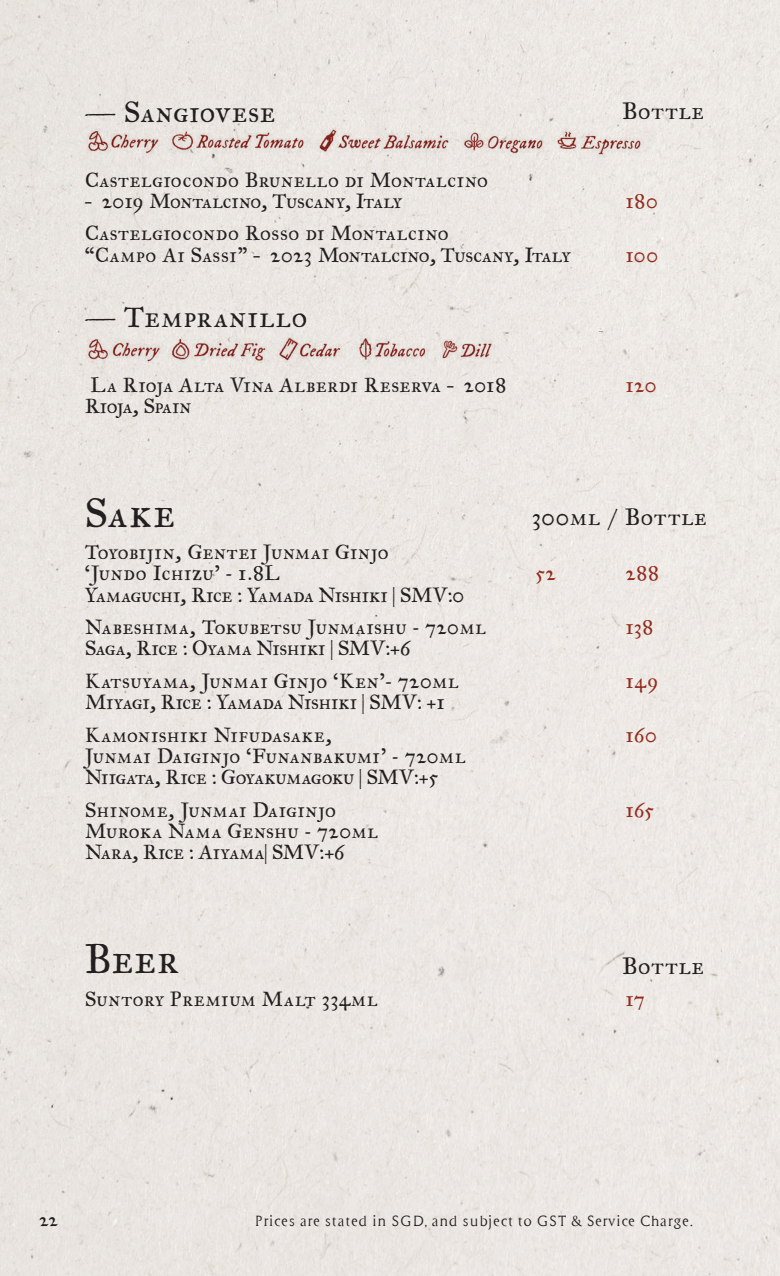
<style>
.page{position:relative;width:780px;height:1276px;background:#ebe7e2}
.page>*{position:absolute;margin:0;border:0;box-sizing:border-box;transform-origin:0 0}
.t1{font:35px "IM FELL Great Primer Roman SC";letter-spacing:.05em;color:#231f20}
.t2{font:25px "IM FELL Great Primer Roman SC";letter-spacing:.04em;color:#231f20}
.t3{font:20px "IM FELL Great Primer Roman SC";letter-spacing:.05em;color:#231f20}
.t4{font:17.5px/21.2px "IM FELL Great Primer Roman SC";letter-spacing:.025em;color:#231f20}
.t5{font:17.5px "IM FELL Great Primer Roman SC";letter-spacing:-.01em;color:#231f20}
.t6{font:17.5px "IM FELL Great Primer Roman SC";letter-spacing:.04em;color:#922c1e}
.t7{font:17.5px "IM FELL Great Primer Roman SC";letter-spacing:-.025em;color:#231f20}
.t8{font:16.25px "IM FELL Great Primer Roman SC";color:#231f20}
.t9{font:13.75px "Cyan Neue W00";letter-spacing:.04em;color:#231f20}
</style>
<div class="page">
<img style="left:80px;top:127px;width:614px;height:30px">
<img style="left:80px;top:332px;width:614px;height:30px">
<h2 class="t2" style="left:85px;top:95px;width:192px">— Sangiovese</h2>
<p class="t3" style="left:622px;top:98px;width:83px">Bottle</p>
<p class="t4" style="left:85px;top:170px;width:404px">Castelgiocondo Brunello di Montalcino</p>
<p class="t5" style="left:85px;top:189px;width:318px">– 2019 Montalcino, Tuscany, Italy</p>
<p class="t6" style="left:625px;top:189px;width:34px">180</p>
<p class="t4" style="left:85px;top:223px;width:487px">Castelgiocondo Rosso di Montalcino<br>“Campo Ai Sassi” – 2023 Montalcino, Tuscany, Italy</p>
<p class="t6" style="left:625px;top:243px;width:34px">100</p>
<h2 class="t2" style="left:85px;top:300px;width:224px">— Tempranillo</h2>
<p class="t4" style="left:91px;top:375px;width:417px">La Rioja Alta Vina Alberdi Reserva – 2018</p>
<p class="t6" style="left:625px;top:373px;width:33px">120</p>
<p class="t7" style="left:85px;top:394px;width:108px">Rioja, Spain</p>
<h1 class="t1" style="left:85px;top:490px;width:91px">Sake</h1>
<p class="t4" style="left:85px;top:542px;width:305px">Toyobijin, Gentei Junmai Ginjo ‘Jundo Ichizu’ - 1.8L</p>
<p class="t4" style="left:85px;top:579px;width:402px;line-height:32.5px">Yamaguchi, Rice : Yamada Nishiki | SMV:0<br>Nabeshima, Tokubetsu Junmaishu - 720ml</p>
<p class="t4" style="left:85px;top:633px;width:375px;line-height:32.5px">Saga, Rice : Oyama Nishiki | SMV:+6<br>Katsuyama, Junmai Ginjo ‘Ken’- 720ml</p>
<p class="t4" style="left:85px;top:686px;width:361px;line-height:32.5px">Miyagi, Rice : Yamada Nishiki | SMV: +1<br>Kamonishiki Nifudasake,</p>
<p class="t3" style="left:532px;top:503px;width:176px">300ml / Bottle</p>
<p class="t6" style="left:535px;top:562px;width:21px">52</p>
<p class="t6" style="left:625px;top:562px;width:35px">288</p>
<p class="t6" style="left:625px;top:616px;width:29px">138</p>
<p class="t6" style="left:625px;top:669px;width:34px">149</p>
<p class="t6" style="left:625px;top:723px;width:33px">160</p>
<p class="t4" style="left:85px;top:746px;width:382px">Junmai Daiginjo ‘Funanbakumi’ - 720ml<br>Niigata, Rice : Goyakumagoku | SMV:+5</p>
<p class="t4" style="left:85px;top:800px;width:252px">Shinome, Junmai Daiginjo</p>
<p class="t6" style="left:625px;top:798px;width:30px">165</p>
<p class="t4" style="left:85px;top:821px;width:294px">Muroka Nama Genshu - 720ml<br>Nara, Rice : Aiyama| SMV:+6</p>
<h1 class="t1" style="left:85px;top:936px;width:95px">Beer</h1>
<p class="t4" style="left:85px;top:988px;width:294px">Suntory Premium Malt 334ml</p>
<p class="t6" style="left:625px;top:987px;width:21px">17</p>
<p class="t3" style="left:622px;top:952px;width:83px">Bottle</p>
<p class="t8" style="left:39px;top:1209px;width:20px">22</p>
<p class="t9" style="left:254px;top:1212px;width:440px">Prices are stated in SGD, and subject to GST &amp; Service Charge.</p>
</div>
